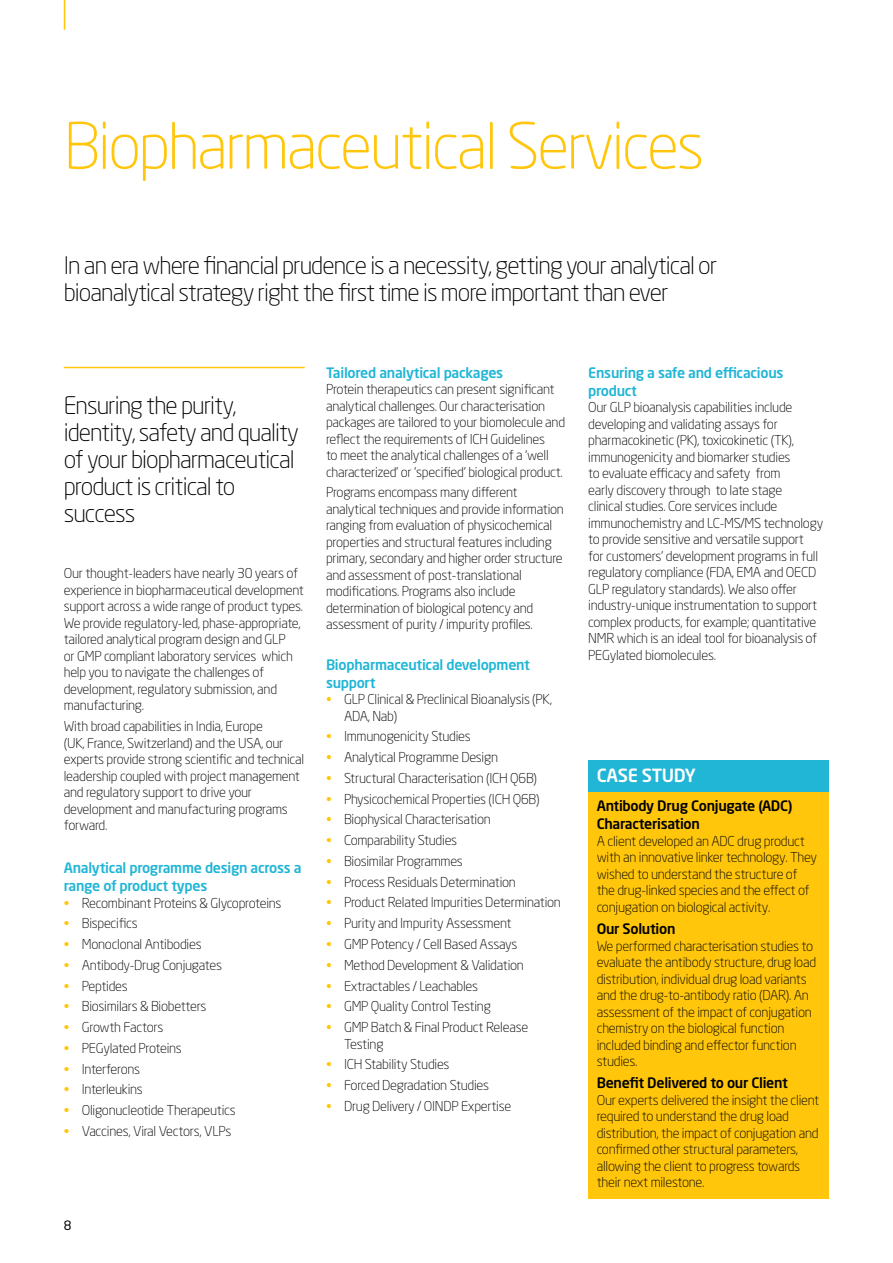
<style>
.page{position:relative;width:893px;height:1263px;background:#fff}
.page>*{position:absolute;margin:0;border:0;box-sizing:border-box;transform-origin:0 0}
.t1{font:300 63px "Neo Sans Std";letter-spacing:-.04em;color:#ffc60b}
.t2{font:300 24px/27px "Neo Sans Std";letter-spacing:-.04em;color:#000}
.t3{font:500 18px "Neo Sans Std";letter-spacing:-.02em;color:#fff}
.t4{font:500 14.25px/18px "Neo Sans Std";letter-spacing:-.02em;color:#21b5d6}
.t5{font:500 14.25px/18px "Neo Sans Std";letter-spacing:-.02em;color:#000}
.t6{font:300 13.5px/16.5px "Neo Sans Std";letter-spacing:-.02em;color:#000}
.t7{font:12.75px "Neo Sans Std";color:#000}
.s1{color:#ffc60b}
</style>
<div class="page">
<hr style="left:64px;top:0;width:1px;height:30px;background:#ffc60b">
<div style="left:588px;top:760px;width:241px;height:438px;background:#ffc60b"></div>
<div style="left:588px;top:760px;width:241px;height:32px;background:#21b5d6"></div>
<hr style="left:64px;top:367px;width:241px;height:1px;background:#ffc60b">
<h1 class="t1" style="left:64px;top:108px;width:642px">Biopharmaceutical Services</h1>
<h2 class="t2" style="left:64px;top:251px;width:655px">In an era where financial prudence is a necessity, getting your analytical or bioanalytical strategy right the first time is more important than ever</h2>
<h2 class="t2" style="left:64px;top:391px;width:237px">Ensuring the purity, identity, safety and quality of your biopharmaceutical product is critical to success</h2>
<p class="t6" style="left:64px;top:565px;width:242px">Our thought-leaders have nearly 30 years of experience in biopharmaceutical development support across a wide range of product types.<br>We provide regulatory-led, phase-appropriate, tailored analytical program design and GLP<br>or GMP compliant laboratory services which help you to navigate the challenges of development, regulatory submission, and manufacturing.</p>
<p class="t6" style="left:64px;top:718px;width:242px">With broad capabilities in India, Europe<br>(UK, France, Switzerland) and the USA, our experts provide strong scientific and technical leadership coupled with project management and regulatory support to drive your development and manufacturing programs forward.</p>
<p class="t4" style="left:64px;top:858px;width:239px">Analytical programme design across a range of product types</p>
<p class="t6" style="left:64px;top:894px;width:219px"><span class="s1">•</span> Recombinant Proteins &amp; Glycoproteins</p>
<p class="t6" style="left:64px;top:915px;width:75px"><span class="s1">•</span> Bispecifics</p>
<p class="t6" style="left:64px;top:936px;width:139px"><span class="s1">•</span> Monoclonal Antibodies</p>
<p class="t6" style="left:64px;top:957px;width:160px"><span class="s1">•</span> Antibody-Drug Conjugates</p>
<p class="t6" style="left:64px;top:977px;width:66px"><span class="s1">•</span> Peptides</p>
<p class="t6" style="left:64px;top:998px;width:144px"><span class="s1">•</span> Biosimilars &amp; Biobetters</p>
<p class="t6" style="left:64px;top:1019px;width:101px"><span class="s1">•</span> Growth Factors</p>
<p class="t6" style="left:64px;top:1040px;width:120px"><span class="s1">•</span> PEGylated Proteins</p>
<p class="t6" style="left:64px;top:1060px;width:78px"><span class="s1">•</span> Interferons</p>
<p class="t6" style="left:64px;top:1081px;width:81px"><span class="s1">•</span> Interleukins</p>
<p class="t6" style="left:64px;top:1102px;width:174px"><span class="s1">•</span> Oligonucleotide Therapeutics</p>
<p class="t6" style="left:64px;top:1123px;width:169px"><span class="s1">•</span> Vaccines, Viral Vectors, VLPs</p>
<p class="t4" style="left:326px;top:363px;width:179px">Tailored analytical packages</p>
<p class="t6" style="left:326px;top:381px;width:241px">Protein therapeutics can present significant analytical challenges. Our characterisation packages are tailored to your biomolecule and reflect the requirements of ICH Guidelines<br>to meet the analytical challenges of a ‘well characterized’ or ‘specified’ biological product.</p>
<p class="t6" style="left:326px;top:484px;width:239px">Programs encompass many different analytical techniques and provide information ranging from evaluation of physicochemical properties and structural features including primary, secondary and higher order structure and assessment of post-translational modifications. Programs also include determination of biological potency and assessment of purity / impurity profiles.</p>
<p class="t4" style="left:326px;top:655px;width:205px">Biopharmaceutical development support</p>
<p class="t6" style="left:344px;top:691px;width:209px;text-indent:-18px"><span class="s1">•</span> GLP Clinical &amp; Preclinical Bioanalysis (PK,<br>ADA, Nab)</p>
<p class="t6" style="left:326px;top:728px;width:146px"><span class="s1">•</span> Immunogenicity Studies</p>
<p class="t6" style="left:326px;top:749px;width:174px"><span class="s1">•</span> Analytical Programme Design</p>
<p class="t6" style="left:326px;top:770px;width:213px"><span class="s1">•</span> Structural Characterisation (ICH Q6B)</p>
<p class="t6" style="left:326px;top:790px;width:215px"><span class="s1">•</span> Physicochemical Properties (ICH Q6B)</p>
<p class="t6" style="left:326px;top:811px;width:166px"><span class="s1">•</span> Biophysical Characterisation</p>
<p class="t6" style="left:326px;top:832px;width:133px"><span class="s1">•</span> Comparability Studies</p>
<p class="t6" style="left:326px;top:853px;width:138px"><span class="s1">•</span> Biosimilar Programmes</p>
<p class="t6" style="left:326px;top:873px;width:191px"><span class="s1">•</span> Process Residuals Determination</p>
<p class="t6" style="left:326px;top:894px;width:236px"><span class="s1">•</span> Product Related Impurities Determination</p>
<p class="t6" style="left:326px;top:915px;width:187px"><span class="s1">•</span> Purity and Impurity Assessment</p>
<p class="t6" style="left:326px;top:936px;width:193px"><span class="s1">•</span> GMP Potency / Cell Based Assays</p>
<p class="t6" style="left:326px;top:956px;width:199px"><span class="s1">•</span> Method Development &amp; Validation</p>
<p class="t6" style="left:326px;top:977px;width:154px"><span class="s1">•</span> Extractables / Leachables</p>
<p class="t6" style="left:326px;top:998px;width:166px"><span class="s1">•</span> GMP Quality Control Testing</p>
<p class="t6" style="left:344px;top:1019px;width:186px;text-indent:-18px"><span class="s1">•</span> GMP Batch &amp; Final Product Release<br>Testing</p>
<p class="t6" style="left:326px;top:1056px;width:125px"><span class="s1">•</span> ICH Stability Studies</p>
<p class="t6" style="left:326px;top:1077px;width:165px"><span class="s1">•</span> Forced Degradation Studies</p>
<p class="t6" style="left:326px;top:1097px;width:187px"><span class="s1">•</span> Drug Delivery / OINDP Expertise</p>
<p class="t7" style="left:64px;top:1218px;width:9px">8</p>
<p class="t4" style="left:588px;top:363px;width:197px">Ensuring a safe and efficacious product</p>
<p class="t6" style="left:588px;top:399px;width:237px">Our GLP bioanalysis capabilities include developing and validating assays for pharmacokinetic (PK), toxicokinetic (TK), immunogenicity and biomarker studies<br>to evaluate efficacy and safety from<br>early discovery through to late stage<br>clinical studies. Core services include immunochemistry and LC-MS/MS technology to provide sensitive and versatile support<br>for customers’ development programs in full regulatory compliance (FDA, EMA and OECD GLP regulatory standards). We also offer industry-unique instrumentation to support complex products, for example; quantitative NMR which is an ideal tool for bioanalysis of PEGylated biomolecules.</p>
<h3 class="t3" style="left:597px;top:764px;width:101px">CASE STUDY</h3>
<p class="t5" style="left:597px;top:797px;width:197px">Antibody Drug Conjugate (ADC)<br>Characterisation</p>
<p class="t6" style="left:597px;top:833px;width:222px">A client developed an ADC drug product with an innovative linker technology. They wished to understand the structure of the drug-linked species and the effect of conjugation on biological activity.</p>
<p class="t5" style="left:597px;top:920px;width:80px">Our Solution</p>
<p class="t6" style="left:597px;top:937px;width:221px">We performed characterisation studies to evaluate the antibody structure, drug load distribution, individual drug load variants and the drug-to-antibody ratio (DAR). An assessment of the impact of conjugation chemistry on the biological function included binding and effector function studies.</p>
<p class="t5" style="left:597px;top:1074px;width:193px">Benefit Delivered to our Client</p>
<p class="t6" style="left:597px;top:1092px;width:224px">Our experts delivered the insight the client required to understand the drug load distribution, the impact of conjugation and confirmed other structural parameters, allowing the client to progress towards their next milestone.</p>
</div>
